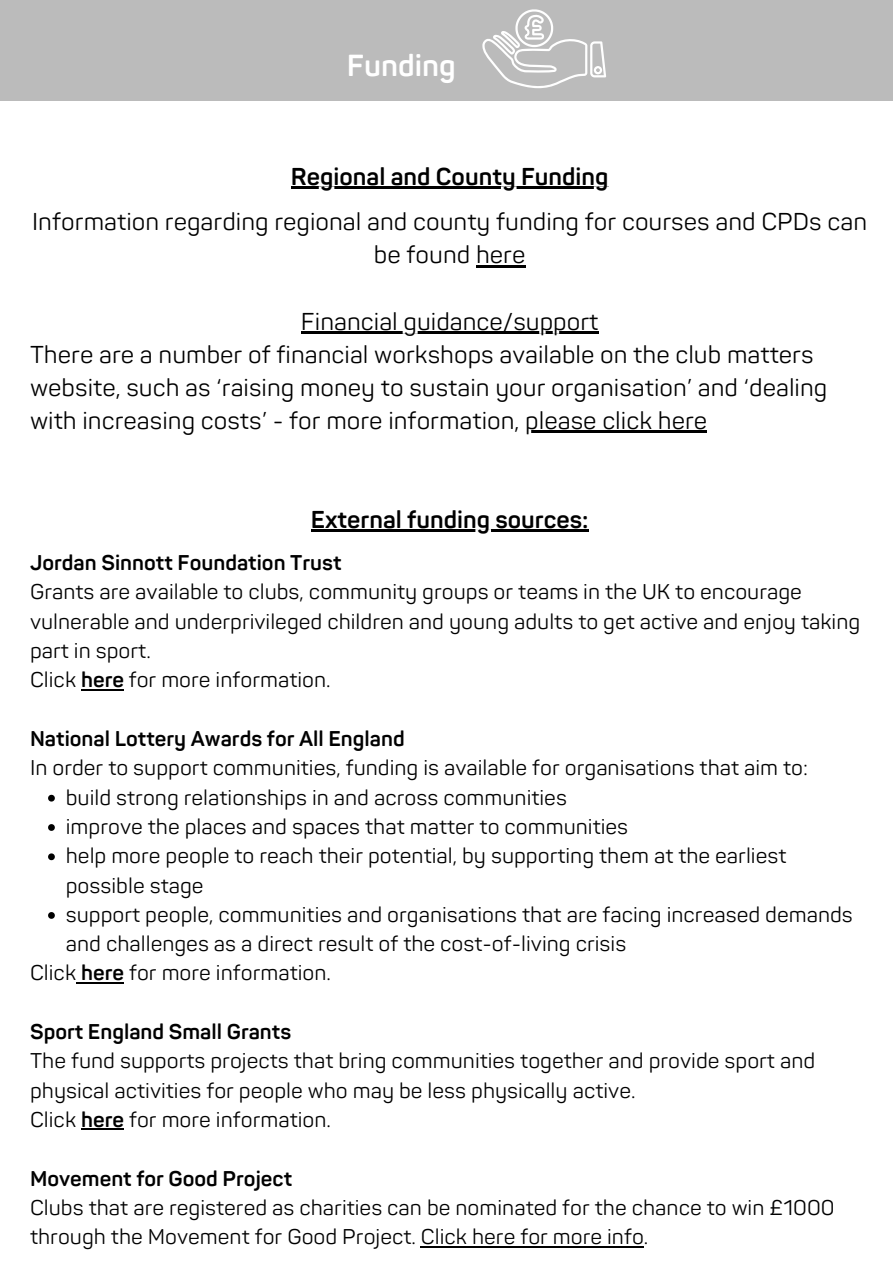
<style>
.page{position:relative;width:893px;height:1264px;background:#fff}
.page>*{position:absolute;margin:0;border:0;box-sizing:border-box;transform-origin:0 0}
.t1{font:700 30px "Panton";color:#fff}
.t2{font:24px/33px "Panton";color:#000;text-align:center}
.t3{font:700 24px "Panton";color:#000}
.t4{font:21px/29.2px "Panton";color:#000}
.t5{font:700 21px "Panton";color:#000}
.s1{font-weight:700}
</style>
<div class="page">
<div style="left:0;top:0;width:892px;height:101px;background:#bbb"></div>
<svg style="left:482px;top:9px;width:124px;height:80px"></svg>
<hr style="left:291px;top:187px;width:317px;height:2px;background:#000">
<hr style="left:476px;top:265px;width:49px;height:2px;background:#000">
<hr style="left:301px;top:331px;width:297px;height:2px;background:#000">
<hr style="left:525px;top:430px;width:182px;height:2px;background:#000">
<hr style="left:311px;top:529px;width:277px;height:2px;background:#000">
<hr style="left:81px;top:688px;width:43px;height:2px;background:#000">
<svg style="left:48px;top:794px;width:7px;height:7px"></svg>
<svg style="left:48px;top:824px;width:7px;height:6px"></svg>
<svg style="left:48px;top:853px;width:7px;height:7px"></svg>
<svg style="left:48px;top:912px;width:7px;height:6px"></svg>
<hr style="left:81px;top:981px;width:43px;height:2px;background:#000">
<hr style="left:81px;top:1128px;width:43px;height:1px;background:#000">
<hr style="left:421px;top:1245px;width:223px;height:2px;background:#000">
<h1 class="t1" style="left:347px;top:47px;width:111px">Funding</h1>
<p class="t3" style="left:291px;top:163px;width:319px">Regional and County Funding</p>
<p class="t2" style="left:32px;top:206px;width:836px">Information regarding regional and county funding for courses and CPDs can be found here</p>
<p class="t2" style="left:30px;top:305px;width:798px;text-align:left;text-indent:271px">Financial guidance/support<br>There are a number of financial workshops available on the club matters website, such as ‘raising money to sustain your organisation’ and ‘dealing with increasing costs’ - for more information, please click here</p>
<p class="t3" style="left:311px;top:505px;width:279px">External funding sources:</p>
<p class="t5" style="left:30px;top:550px;width:313px">Jordan Sinnott Foundation Trust</p>
<p class="t4" style="left:30px;top:578px;width:831px">Grants are available to clubs, community groups or teams in the UK to encourage vulnerable and underprivileged children and young adults to get active and enjoy taking part in sport.<br>Click <span class="s1">here</span> for more information.</p>
<p class="t5" style="left:30px;top:726px;width:376px">National Lottery Awards for All England</p>
<p class="t4" style="left:30px;top:754px;width:779px">In order to support communities, funding is available for organisations that aim to:</p>
<p class="t4" style="left:66px;top:783px;width:502px">build strong relationships in and across communities</p>
<p class="t4" style="left:66px;top:812px;width:564px">improve the places and spaces that matter to communities</p>
<p class="t4" style="left:66px;top:842px;width:722px">help more people to reach their potential, by supporting them at the earliest</p>
<p class="t4" style="left:66px;top:871px;width:139px">possible stage</p>
<p class="t4" style="left:66px;top:900px;width:788px">support people, communities and organisations that are facing increased demands</p>
<p class="t4" style="left:66px;top:929px;width:562px">and challenges as a direct result of the cost-of-living crisis</p>
<p class="t4" style="left:30px;top:959px;width:302px">Click <span class="s1">here</span> for more information.</p>
<p class="t5" style="left:30px;top:1019px;width:263px">Sport England Small Grants</p>
<p class="t4" style="left:30px;top:1047px;width:786px">The fund supports projects that bring communities together and provide sport and physical activities for people who may be less physically active.<br>Click <span class="s1">here</span> for more information.</p>
<p class="t5" style="left:30px;top:1165px;width:263px">Movement for Good Project</p>
<p class="t4" style="left:30px;top:1193px;width:806px">Clubs that are registered as charities can be nominated for the chance to win £1000 through the Movement for Good Project. Click here for more info.</p>
</div>
